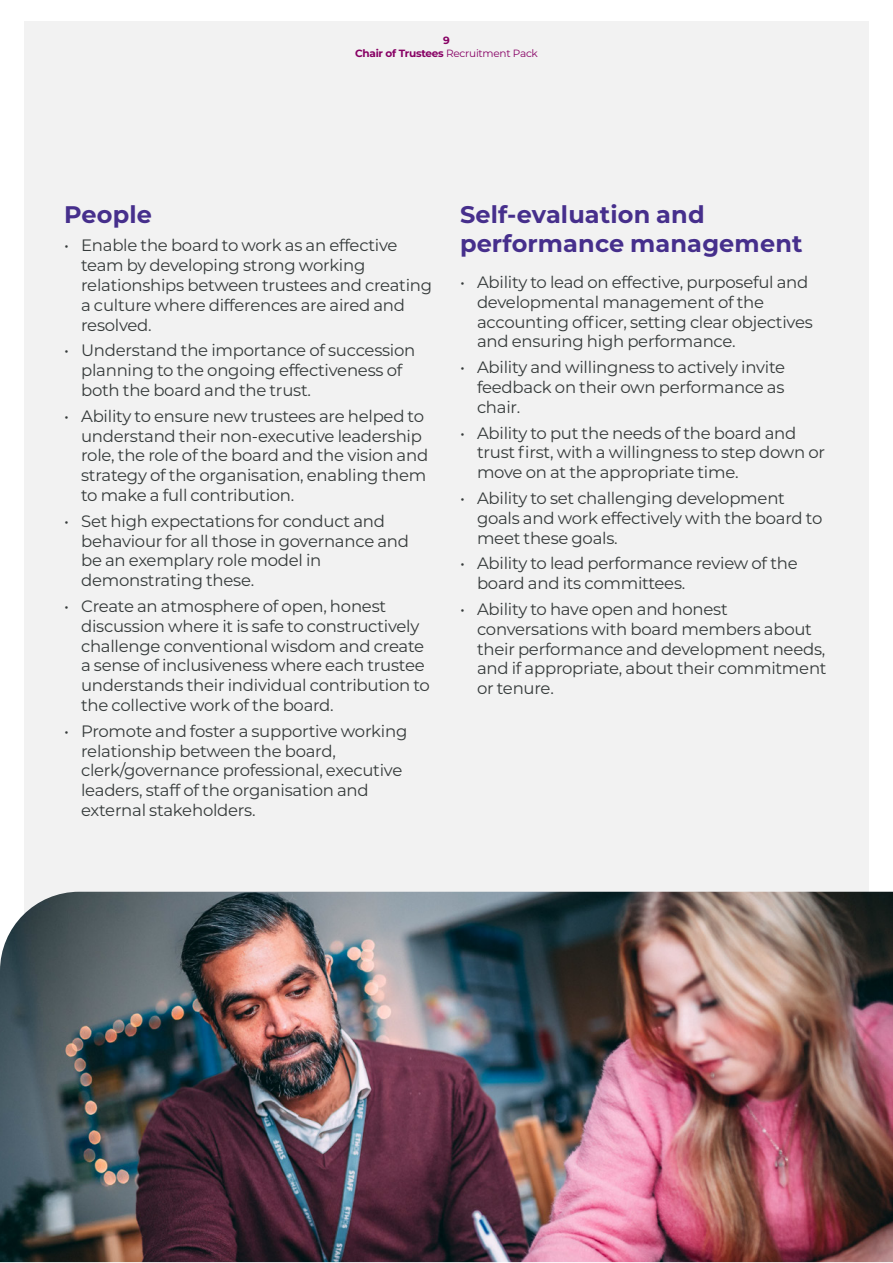
<style>
.page{position:relative;width:893px;height:1263px;background:#fff}
.page>*{position:absolute;margin:0;border:0;box-sizing:border-box;transform-origin:0 0}
.t1{font:700 24px/28.8px "Montserrat";letter-spacing:.005em;color:#462f8c}
.t2{font:16.5px/19.8px "Montserrat";letter-spacing:-.015em;color:#353a3a}
.t3{font:100 10.5px/12.9px "Montserrat";letter-spacing:-.025em;color:#870064;text-align:center}
.s1{font-weight:400}
</style>
<div class="page">
<div style="left:24px;top:21px;width:844px;height:1216px;background:#f2f2f2"></div>
<img style="left:0;top:892px;width:893px;height:370px">
<p class="t3" style="left:355px;top:34px;width:184px">9<br>Chair of Trustees <span class="s1">Recruitment Pack</span></p>
<h1 class="t1" style="left:64px;top:199px;width:89px">People</h1>
<p class="t2" style="left:81px;top:235px;width:353px;text-indent:-17px">• Enable the board to work as an effective team by developing strong working relationships between trustees and creating a culture where differences are aired and resolved.</p>
<p class="t2" style="left:81px;top:340px;width:336px;text-indent:-17px">• Understand the importance of succession planning to the ongoing effectiveness of both the board and the trust.</p>
<p class="t2" style="left:81px;top:405px;width:349px;text-indent:-17px">• Ability to ensure new trustees are helped to understand their non-executive leadership role, the role of the board and the vision and strategy of the organisation, enabling them to make a full contribution.</p>
<p class="t2" style="left:81px;top:510px;width:329px;text-indent:-17px">• Set high expectations for conduct and behaviour for all those in governance and be an exemplary role model in demonstrating these.</p>
<p class="t2" style="left:81px;top:596px;width:350px;text-indent:-17px">• Create an atmosphere of open, honest discussion where it is safe to constructively challenge conventional wisdom and create a sense of inclusiveness where each trustee understands their individual contribution to the collective work of the board.</p>
<p class="t2" style="left:81px;top:720px;width:328px;text-indent:-17px">• Promote and foster a supportive working relationship between the board, clerk/governance professional, executive leaders, staff of the organisation and external stakeholders.</p>
<h1 class="t1" style="left:460px;top:199px;width:344px">Self-evaluation and performance management</h1>
<p class="t2" style="left:477px;top:272px;width:337px;text-indent:-17px">• Ability to lead on effective, purposeful and developmental management of the accounting officer, setting clear objectives and ensuring high performance.</p>
<p class="t2" style="left:477px;top:357px;width:310px;text-align:justify;text-indent:-17px">• Ability and willingness to actively invite feedback on their own performance as chair.</p>
<p class="t2" style="left:477px;top:422px;width:350px;text-indent:-17px">• Ability to put the needs of the board and trust first, with a willingness to step down or move on at the appropriate time.</p>
<p class="t2" style="left:477px;top:488px;width:347px;text-indent:-17px">• Ability to set challenging development goals and work effectively with the board to meet these goals.</p>
<p class="t2" style="left:477px;top:553px;width:322px;text-indent:-17px">• Ability to lead performance review of the board and its committees.</p>
<p class="t2" style="left:477px;top:599px;width:351px;text-indent:-17px">• Ability to have open and honest conversations with board members about their performance and development needs, and if appropriate, about their commitment or tenure.</p>
</div>
